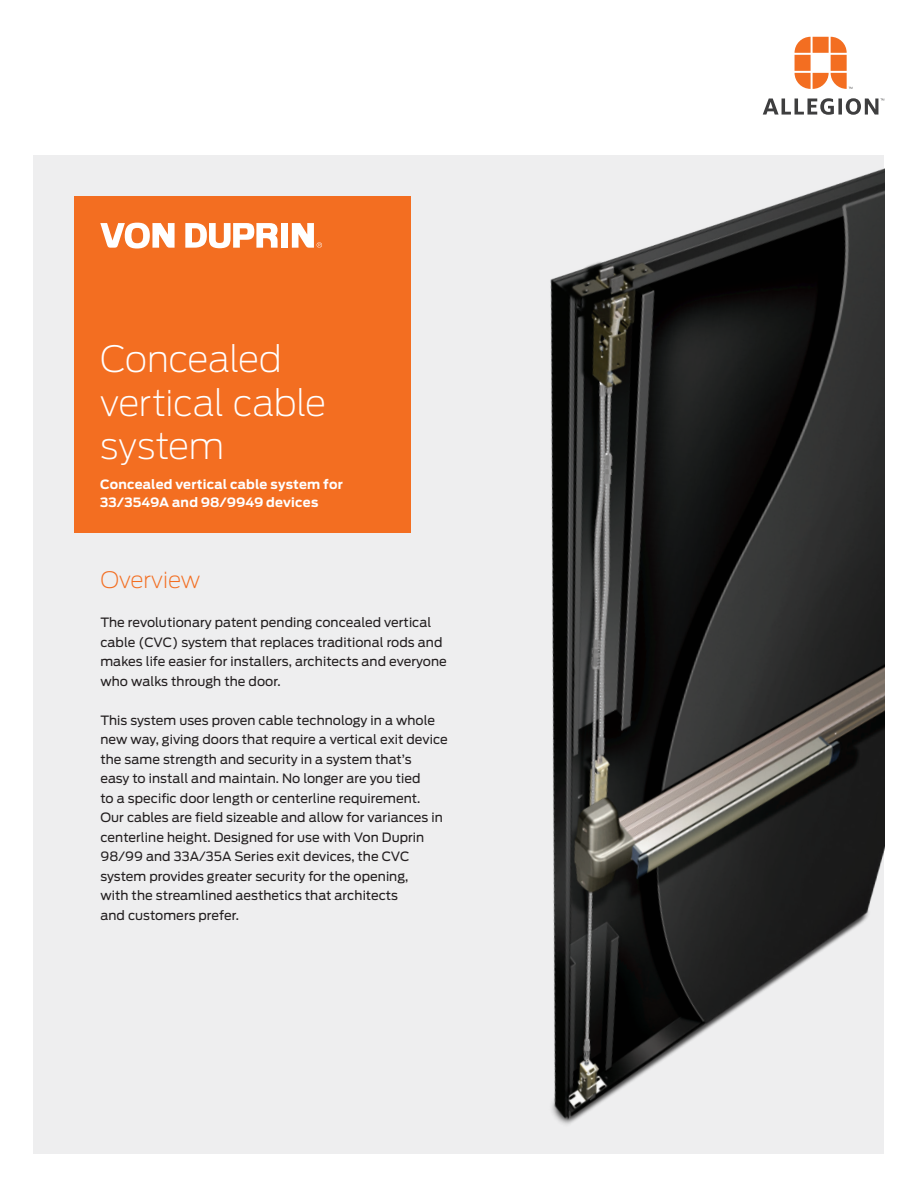
<style>
.page{position:relative;width:918px;height:1188px;background:#fff}
.page>*{position:absolute;margin:0;border:0;box-sizing:border-box;transform-origin:0 0}
.t1{font:200 36px/43.5px "Antenna";letter-spacing:-.015em;color:#fff}
.t2{font:200 22.5px "Antenna";color:#f36e21}
.t3{font:12.75px/19.5px "Antenna";letter-spacing:.005em;color:#231f20}
.t4{font:700 12.75px/18px "Antenna";letter-spacing:.015em;color:#fff}
</style>
<div class="page">
<div style="left:34px;top:155px;width:850px;height:999px;background:#eeeeef"></div>
<div style="left:74px;top:197px;width:337px;height:336px;background:#f36e21"></div>
<svg style="left:795px;top:37px;width:57px;height:52px"></svg>
<svg style="left:763px;top:98px;width:121px;height:17px"></svg>
<img style="left:550px;top:168px;width:335px;height:957px">
<svg style="left:100px;top:223px;width:75px;height:26px"></svg>
<svg style="left:185px;top:223px;width:93px;height:25px"></svg>
<div style="left:281px;top:223px;width:7px;height:25px;background:#fff"></div>
<svg style="left:292px;top:223px;width:30px;height:25px"></svg>
<h1 class="t1" style="left:100px;top:336px;width:228px">Concealed vertical cable system</h1>
<p class="t4" style="left:100px;top:476px;width:244px">Concealed vertical cable system for<br>33/3549A and 98/9949 devices</p>
<h2 class="t2" style="left:100px;top:566px;width:101px">Overview</h2>
<p class="t3" style="left:100px;top:613px;width:348px">The revolutionary patent pending concealed vertical cable (CVC) system that replaces traditional rods and makes life easier for installers, architects and everyone who walks through the door.</p>
<p class="t3" style="left:100px;top:710px;width:349px">This system uses proven cable technology in a whole new way, giving doors that require a vertical exit device the same strength and security in a system that’s<br>easy to install and maintain. No longer are you tied<br>to a specific door length or centerline requirement.<br>Our cables are field sizeable and allow for variances in centerline height. Designed for use with Von Duprin 98/99 and 33A/35A Series exit devices, the CVC system provides greater security for the opening,<br>with the streamlined aesthetics that architects<br>and customers prefer.</p>
</div>
